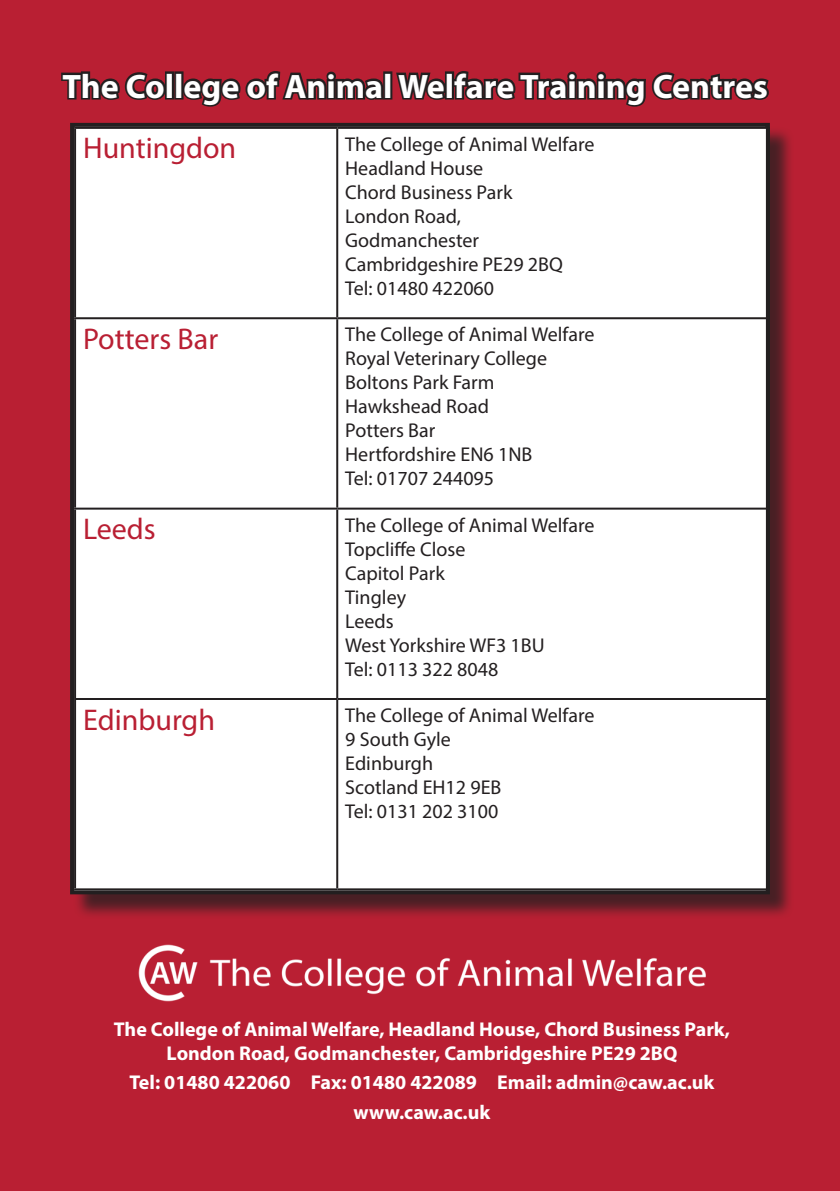
<style>
.page{position:relative;width:840px;height:1191px;background:#fff}
.page>*{position:absolute;margin:0;border:0;box-sizing:border-box;transform-origin:0 0}
.Main_Text{font:700 34px "Myriad Pro";color:#fff}
.Main_Text-2{font:30px "Myriad Pro";color:#b91f33}
.Main_Text-3{font:20px/24px "Myriad Pro";color:#231f20}
.Main_Text-4{font:700 20px/24px "Myriad Pro";color:#fff;text-align:center}
</style>
<div class="page">
<div style="left:0;top:0;width:839px;height:1191px;background:#b91f33"></div>
<div style="left:73px;top:126px;width:721px;height:793px;background:#231f20;opacity:.75"></div>
<div style="left:72px;top:125px;width:695px;height:767px;background:#fff"></div>
<hr style="left:74px;top:127px;width:263px;height:2px;background:#231f20">
<hr style="left:74px;top:129px;width:2px;height:188px;background:#231f20">
<hr style="left:337px;top:127px;width:432px;height:2px;background:#231f20">
<hr style="left:336px;top:129px;width:2px;height:188px;background:#231f20">
<hr style="left:74px;top:317px;width:263px;height:2px;background:#231f20">
<hr style="left:74px;top:319px;width:2px;height:188px;background:#231f20">
<hr style="left:337px;top:317px;width:432px;height:2px;background:#231f20">
<hr style="left:336px;top:319px;width:2px;height:188px;background:#231f20">
<hr style="left:74px;top:507px;width:263px;height:2px;background:#231f20">
<hr style="left:74px;top:509px;width:2px;height:189px;background:#231f20">
<hr style="left:337px;top:507px;width:432px;height:2px;background:#231f20">
<hr style="left:336px;top:509px;width:2px;height:189px;background:#231f20">
<hr style="left:74px;top:698px;width:263px;height:2px;background:#231f20">
<hr style="left:74px;top:700px;width:2px;height:188px;background:#231f20">
<hr style="left:337px;top:698px;width:432px;height:2px;background:#231f20">
<hr style="left:336px;top:700px;width:2px;height:188px;background:#231f20">
<hr style="left:74px;top:888px;width:263px;height:2px;background:#231f20">
<hr style="left:337px;top:888px;width:432px;height:2px;background:#231f20">
<div style="left:70px;top:123px;width:699px;height:771px;border:4px solid #231f20"></div>
<img style="left:138px;top:944px;width:568px;height:58px">
<svg style="left:61px;top:71px;width:104px;height:29px"></svg>
<div style="left:165px;top:71px;width:9px;height:29px;border:4px solid #231f20"></div>
<div style="left:174px;top:71px;width:9px;height:29px;border:4px solid #231f20"></div>
<svg style="left:181px;top:71px;width:147px;height:58px"></svg>
<div style="left:326px;top:79px;width:9px;height:21px;border:4px solid #231f20"></div>
<div style="left:326px;top:72px;width:10px;height:9px;border:4px solid #231f20;border-radius:50%"></div>
<svg style="left:334px;top:77px;width:49px;height:23px"></svg>
<div style="left:383px;top:71px;width:9px;height:29px;border:4px solid #231f20"></div>
<svg style="left:393px;top:71px;width:377px;height:106px"></svg>
<p class="Main_Text" style="left:63px;top:64px;width:706px">The College of Animal Welfare Training Centres</p>
<p class="Main_Text-2" style="left:83px;top:130px;width:155px">Huntingdon</p>
<p class="Main_Text-3" style="left:345px;top:132px;width:250px">The College of Animal Welfare<br>Headland House<br>Chord Business Park<br>London Road,<br>Godmanchester<br>Cambridgeshire PE29 2BQ<br>Tel: 01480 422060</p>
<p class="Main_Text-2" style="left:83px;top:320px;width:136px">Potters Bar</p>
<p class="Main_Text-3" style="left:345px;top:322px;width:250px">The College of Animal Welfare<br>Royal Veterinary College<br>Boltons Park Farm<br>Hawkshead Road<br>Potters Bar<br>Hertfordshire EN6 1NB<br>Tel: 01707 244095</p>
<p class="Main_Text-2" style="left:83px;top:510px;width:74px">Leeds</p>
<p class="Main_Text-3" style="left:345px;top:512px;width:250px">The College of Animal Welfare<br>Topcliffe Close<br>Capitol Park<br>Tingley<br>Leeds<br>West Yorkshire WF3 1BU<br>Tel: 0113 322 8048</p>
<p class="Main_Text-2" style="left:83px;top:701px;width:133px">Edinburgh</p>
<p class="Main_Text-3" style="left:345px;top:703px;width:250px">The College of Animal Welfare<br>9 South Gyle<br>Edinburgh<br>Scotland EH12 9EB<br>Tel: 0131 202 3100</p>
<p class="Main_Text-4" style="left:114px;top:1016px;width:617px">The College of Animal Welfare, Headland House, Chord Business Park,<br>London Road, Godmanchester, Cambridgeshire PE29 2BQ</p>
<p class="Main_Text-4" style="left:129px;top:1069px;width:586px">Tel: 01480 422060 Fax: 01480 422089 Email: admin@caw.ac.uk</p>
<p class="Main_Text-4" style="left:353px;top:1099px;width:138px">www.caw.ac.uk</p>
</div>
